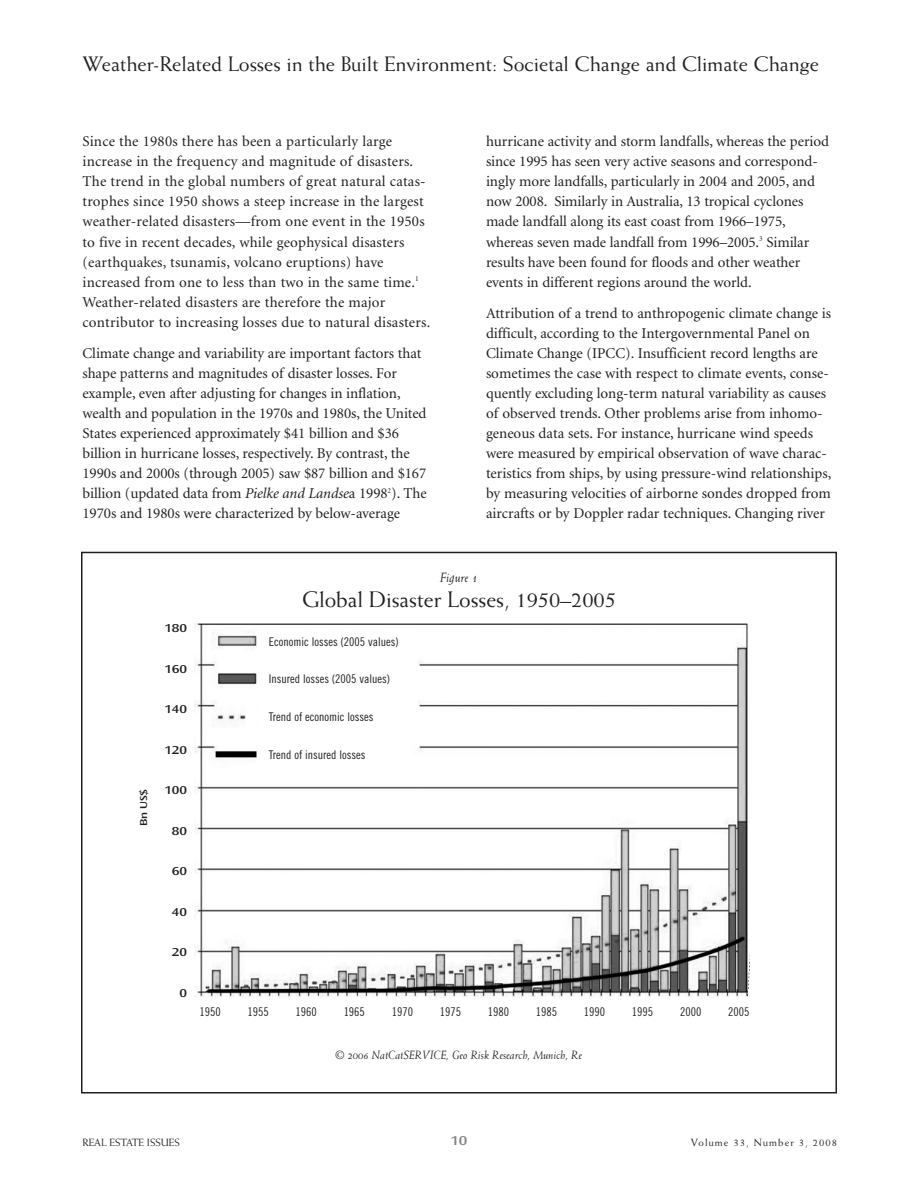
<style>
.page{position:relative;width:918px;height:1188px;background:#fff}
.page>*{position:absolute;margin:0;border:0;box-sizing:border-box;transform-origin:0 0}
.t1{font:22.5px "Weiss Std";letter-spacing:-.005em;color:#231f20}
.t2{font:21px "Weiss Std";letter-spacing:-.005em;color:#231f20}
.t3{font:15px/20.1px "Minion";color:#231f20}
.t4{font:italic 13.5px "Weiss Std";color:#231f20}
.t5{font:600 expanded 13.5px "Ocean Sans Std";color:#808285}
.t6{font:12px "Trade Gothic LT Std Cn 18";color:#231f20}
.t7{font:italic 12px "Weiss Std";color:#231f20}
.t8{font:600 expanded 12px "Ocean Sans Std";color:#231f20}
.t9{font:10.5px "Weiss Std";letter-spacing:.1em;color:#231f20}
.t10{font:10.5px "Weiss Std";letter-spacing:-.005em;color:#231f20}
.t11{font:600 expanded 10.5px "Ocean Sans Std";color:#231f20}
.s1{font-style:italic}
</style>
<div class="page">
<img style="left:195px;top:624px;width:555px;height:374px">
<h2 class="t2" style="left:82px;top:55px;width:738px">Weather-Related Losses in the Built Environment: Societal Change and Climate Change</h2>
<p class="t3" style="left:82px;top:133px;width:349px">Since the 1980s there has been a particularly large increase in the frequency and magnitude of disasters.<br>The trend in the global numbers of great natural catas&shy;trophes since 1950 shows a steep increase in the largest weather-related disasters—from one event in the 1950s to five in recent decades, while geophysical disasters (earthquakes, tsunamis, volcano eruptions) have increased from one to less than two in the same time.<sup>1<br></sup>Weather-related disasters are therefore the major contributor to increasing losses due to natural disasters.</p>
<p class="t3" style="left:82px;top:344px;width:346px">Climate change and variability are important factors that shape patterns and magnitudes of disaster losses. For example, even after adjusting for changes in inflation, wealth and population in the 1970s and 1980s, the United States experienced approximately $41 billion and $36 billion in hurricane losses, respectively. By contrast, the 1990s and 2000s (through 2005) saw $87 billion and $167 billion (updated data from <span class="s1">Pielke and Landse</span>a 1998<sup>2</sup>). The 1970s and 1980s were characterized by below-average</p>
<p class="t3" style="left:486px;top:133px;width:345px">hurricane activity and storm landfalls, whereas the period since 1995 has seen very active seasons and correspond&shy;ingly more landfalls, particularly in 2004 and 2005, and now 2008. Similarly in Australia, 13 tropical cyclones made landfall along its east coast from 1966–1975, whereas seven made landfall from 1996–2005.<sup>3</sup> Similar results have been found for floods and other weather events in different regions around the world.</p>
<p class="t3" style="left:486px;top:304px;width:347px">Attribution of a trend to anthropogenic climate change is difficult, according to the Intergovernmental Panel on Climate Change (IPCC). Insufficient record lengths are sometimes the case with respect to climate events, conse&shy;quently excluding long-term natural variability as causes of observed trends. Other problems arise from inhomo&shy;geneous data sets. For instance, hurricane wind speeds were measured by empirical observation of wave charac&shy;teristics from ships, by using pressure-wind relationships, by measuring velocities of airborne sondes dropped from aircrafts or by Doppler radar techniques. Changing river</p>
<p class="t11" style="left:139px;top:826px;width:38px;rotate:-90deg">Bn US$</p>
<p class="t8" style="left:164px;top:623px;width:24px">180</p>
<p class="t8" style="left:164px;top:663px;width:24px">160</p>
<p class="t8" style="left:164px;top:704px;width:24px">140</p>
<p class="t8" style="left:164px;top:744px;width:24px">120</p>
<p class="t8" style="left:164px;top:785px;width:24px">100</p>
<p class="t8" style="left:172px;top:825px;width:17px">80</p>
<p class="t8" style="left:172px;top:866px;width:17px">60</p>
<p class="t8" style="left:172px;top:906px;width:17px">40</p>
<p class="t8" style="left:172px;top:947px;width:17px">20</p>
<p class="t8" style="left:180px;top:987px;width:9px">0</p>
<p class="t4" style="left:440px;top:573px;width:39px">Figure 1</p>
<h1 class="t1" style="left:302px;top:591px;width:315px">Global Disaster Losses, 1950–2005</h1>
<p class="t6" style="left:269px;top:637px;width:132px">Economic losses (2005 values)</p>
<p class="t6" style="left:269px;top:675px;width:123px">Insured losses (2005 values)</p>
<p class="t6" style="left:269px;top:712px;width:106px">Trend of economic losses</p>
<p class="t6" style="left:269px;top:750px;width:98px">Trend of insured losses</p>
<p class="t6" style="left:200px;top:1008px;width:23px">1950</p>
<p class="t6" style="left:248px;top:1008px;width:23px">1955</p>
<p class="t6" style="left:296px;top:1008px;width:23px">1960</p>
<p class="t6" style="left:344px;top:1008px;width:23px">1965</p>
<p class="t6" style="left:392px;top:1008px;width:23px">1970</p>
<p class="t6" style="left:440px;top:1008px;width:23px">1975</p>
<p class="t6" style="left:488px;top:1008px;width:23px">1980</p>
<p class="t6" style="left:536px;top:1008px;width:23px">1985</p>
<p class="t6" style="left:584px;top:1008px;width:23px">1990</p>
<p class="t6" style="left:632px;top:1008px;width:23px">1995</p>
<p class="t6" style="left:680px;top:1008px;width:23px">2000</p>
<p class="t6" style="left:728px;top:1008px;width:23px">2005</p>
<p class="t7" style="left:335px;top:1051px;width:249px">© 2006 NatCatSERVICE, Geo Risk Research, Munich, Re</p>
<p class="t10" style="left:82px;top:1138px;width:99px">REAL ESTATE ISSUES</p>
<p class="t5" style="left:450px;top:1135px;width:19px">10</p>
<p class="t9" style="left:691px;top:1138px;width:147px">Volume 33, Number 3, 2008</p>
</div>
